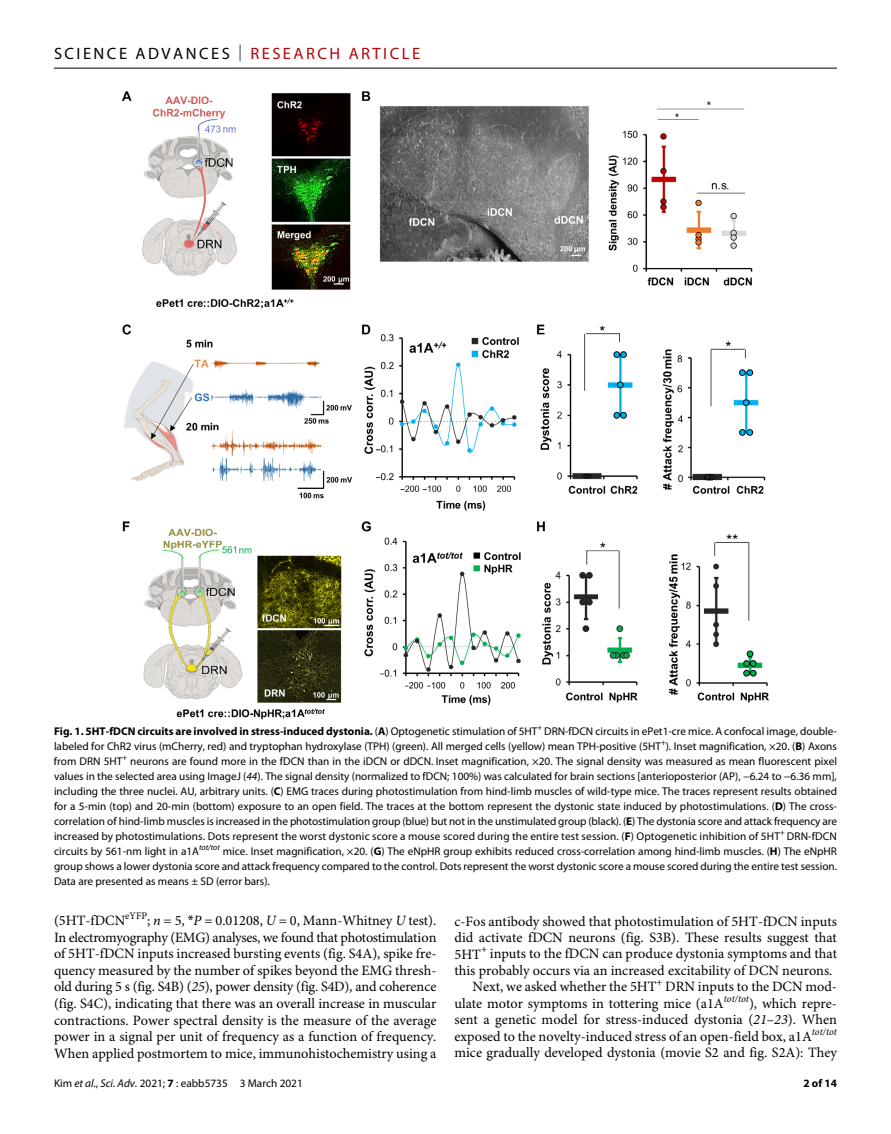
<style>
.page{position:relative;width:891px;height:1134px;background:#fff}
.page>*{position:absolute;margin:0;border:0;box-sizing:border-box;transform-origin:0 0}
.t1{font:16.5px "Myriad Pro";letter-spacing:.15em;color:#000}
.t2{font:14.25px/16.5px "Minion Pro";color:#000;text-align:justify}
.t3{font:11.25px/15px "Myriad Pro";color:#000;text-align:justify}
.t4{font:700 11.25px "Myriad Pro";color:#000}
.s1{font-weight:300}
.s2{color:#b10508}
.s3{font-weight:700}
.s4{font-style:italic}
.s5{font-family:"Myriad Pro"}
</style>
<div class="page">
<hr style="left:54px;top:68px;width:783px;height:1px;background:#000">
<img style="left:122px;top:91px;width:647px;height:628px">
<h1 class="t1" style="left:54px;top:40px;width:368px">SCIENCE ADVANCES <span class="s1">|</span> <span class="s2">RESEARCH ARTICLE</span></h1>
<p class="t3" style="left:54px;top:724px;width:785px"><span class="s3">Fig. 1. 5HT-fDCN circuits are involved in stress-induced dystonia.</span> (<span class="s3">A</span>) Optogenetic stimulation of 5HT<sup>+</sup> DRN-fDCN circuits in ePet1-cre mice. A confocal image, double&shy;labeled for ChR2 virus (mCherry, red) and tryptophan hydroxylase (TPH) (green). All merged cells (yellow) mean TPH-positive (5HT<sup>+</sup>). Inset magnification, ×20. (<span class="s3">B</span>) Axons from DRN 5HT<sup>+</sup> neurons are found more in the fDCN than in the iDCN or dDCN. Inset magnification, ×20. The signal density was measured as mean fluorescent pixel values in the selected area using ImageJ (<span class="s4">44</span>). The signal density (normalized to fDCN; 100%) was calculated for brain sections [anterioposterior (AP), −6.24 to −6.36 mm], including the three nuclei. AU, arbitrary units. (<span class="s3">C</span>) EMG traces during photostimulation from hind-limb muscles of wild-type mice. The traces represent results obtained for a 5-min (top) and 20-min (bottom) exposure to an open field. The traces at the bottom represent the dystonic state induced by photostimulations. (<span class="s3">D</span>) The cross&shy;correlation of hind-limb muscles is increased in the photostimulation group (blue) but not in the unstimulated group (black). (<span class="s3">E</span>) The dystonia score and attack frequency are increased by photostimulations. Dots represent the worst dystonic score a mouse scored during the entire test session. (<span class="s3">F</span>) Optogenetic inhibition of 5HT<sup>+</sup> DRN-fDCN circuits by 561-nm light in a1A<sup>tot/tot</sup> mice. Inset magnification, ×20. (<span class="s3">G</span>) The eNpHR group exhibits reduced cross-correlation among hind-limb muscles. (<span class="s3">H</span>) The eNpHR group shows a lower dystonia score and attack frequency compared to the control. Dots represent the worst dystonic score a mouse scored during the entire test session.<br>Data are presented as means ± SD (error bars).</p>
<p class="t2" style="left:54px;top:914px;width:384px">(5HT-fDCN<sup>eYFP</sup>; <span class="s4">n</span> = 5, <span class="s5">*</span><span class="s4">P</span> = 0.01208, <span class="s4">U</span> = 0, Mann-Whitney <span class="s4">U</span> test).<br>In electromyography (EMG) analyses, we found that photostimulation of 5HT-fDCN inputs increased bursting events (fig. S4A), spike fre&shy;quency measured by the number of spikes beyond the EMG thresh&shy;old during 5 s (fig. S4B) (<span class="s4">25</span>), power density (fig. S4D), and coherence (fig. S4C), indicating that there was an overall increase in muscular contractions. Power spectral density is the measure of the average power in a signal per unit of frequency as a function of frequency.<br>When applied postmortem to mice, immunohistochemistry using a</p>
<p class="t2" style="left:454px;top:914px;width:384px">c-Fos antibody showed that photostimulation of 5HT-fDCN inputs</p>
<p class="t2" style="left:454px;top:931px;width:384px">did activate fDCN neurons (fig. S3B). These results suggest that</p>
<p class="t2" style="left:454px;top:947px;width:384px">5HT<sup>+</sup> inputs to the fDCN can produce dystonia symptoms and that</p>
<p class="t2" style="left:455px;top:964px;width:380px">this probably occurs via an increased excitability of DCN neurons.</p>
<p class="t2" style="left:473px;top:980px;width:366px">Next, we asked whether the 5HT<sup>+</sup> DRN inputs to the DCN mod-</p>
<p class="t2" style="left:454px;top:997px;width:384px">ulate motor symptoms in tottering mice (a1A<sup>tot/tot</sup>), which repre-</p>
<p class="t2" style="left:454px;top:1013px;width:384px">sent a genetic model for stress-induced dystonia (<span class="s4">21</span>–<span class="s4">23</span>). When</p>
<p class="t2" style="left:454px;top:1030px;width:384px">exposed to the novelty-induced stress of an open-field box, a1A<sup>tot/tot</sup></p>
<p class="t2" style="left:455px;top:1046px;width:384px">mice gradually developed dystonia (movie S2 and fig. S2A): They</p>
<p class="t3" style="left:54px;top:1076px;width:250px">Kim <span class="s4">et al</span>., <span class="s4">Sci. Adv.</span> 2021; <span class="s3">7</span> : eabb5735 3 March 2021</p>
<p class="t4" style="left:803px;top:1074px;width:35px">2 of 14</p>
</div>
